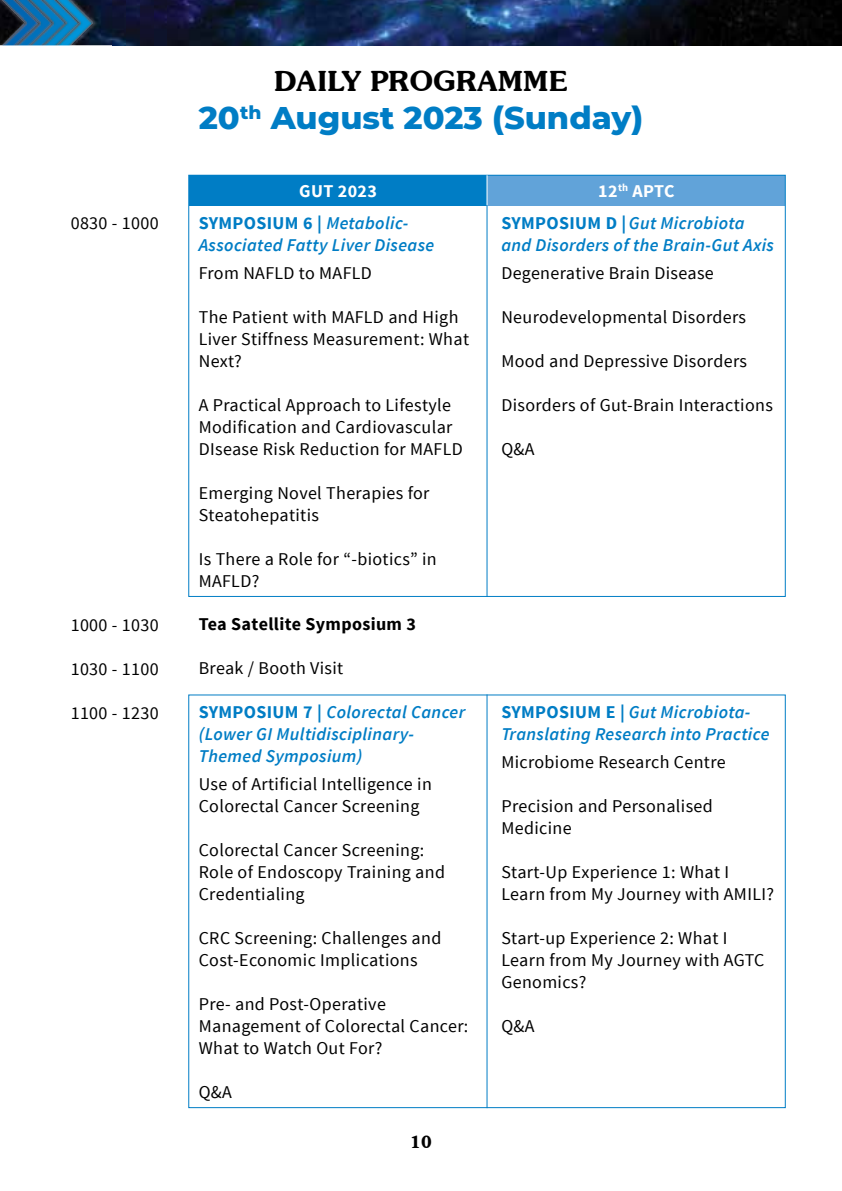
<style>
.page{position:relative;width:842px;height:1191px;background:#fff}
.page>*{position:absolute;margin:0;border:0;box-sizing:border-box;transform-origin:0 0}
.t1{font:800 32px "Montserrat";color:#007dc5}
.t2{font:600 28px "Souvenir IT Cby BT";color:#000}
.t3{font:18px/22px "Source Sans Pro";letter-spacing:.02em;color:#000}
.t4{font:italic 600 18px/22px "Source Sans Pro";letter-spacing:.02em;color:#007dc5}
.t5{font:700 18px "Source Sans Pro";letter-spacing:.02em;color:#000}
.t6{font:700 18px "Source Sans Pro";letter-spacing:.02em;color:#fff}
.t7{font:600 17px "Souvenir IT Cby BT";color:#000}
.s1{font-weight:700;font-style:normal}
</style>
<div class="page">
<img style="left:93px;top:0;width:749px;height:45px">
<img style="left:0;top:0;width:8px;height:45px">
<img style="left:8px;top:0;width:13px;height:45px">
<img style="left:21px;top:0;width:14px;height:45px">
<img style="left:35px;top:0;width:14px;height:45px">
<img style="left:49px;top:0;width:44px;height:45px">
<div style="left:189px;top:175px;width:298px;height:30px;background:#007dc5"></div>
<div style="left:487px;top:175px;width:298px;height:30px;background:#61a3d9"></div>
<hr style="left:486px;top:205px;width:1px;height:392px;background:#007dc5">
<hr style="left:486px;top:694px;width:1px;height:414px;background:#007dc5">
<hr style="left:486px;top:175px;width:1px;height:30px;background:#fff">
<p class="t3" style="left:71px;top:212px;width:90px">0830 - 1000</p>
<p class="t3" style="left:71px;top:614px;width:90px">1000 - 1030</p>
<p class="t3" style="left:71px;top:658px;width:90px">1030 - 1100</p>
<p class="t3" style="left:71px;top:702px;width:90px">1100 - 1230</p>
<h2 class="t2" style="left:274px;top:63px;width:295px">DAILY PROGRAMME</h2>
<h1 class="t1" style="left:199px;top:95px;width:446px">20<sup>th</sup> August 2023 (Sunday)</h1>
<p class="t6" style="left:299px;top:179px;width:79px">GUT 2023</p>
<p class="t6" style="left:598px;top:179px;width:78px">12<sup>th</sup> APTC</p>
<p class="t4" style="left:199px;top:212px;width:237px"><span class="s1">SYMPOSIUM 6 |</span> Metabolic-<br>Associated Fatty Liver Disease</p>
<p class="t3" style="left:199px;top:262px;width:175px">From NAFLD to MAFLD</p>
<p class="t3" style="left:199px;top:306px;width:272px">The Patient with MAFLD and High<br>Liver Stiffness Measurement: What<br>Next?</p>
<p class="t3" style="left:199px;top:394px;width:265px">A Practical Approach to Lifestyle<br>Modification and Cardiovascular<br>DIsease Risk Reduction for MAFLD</p>
<p class="t3" style="left:199px;top:482px;width:232px">Emerging Novel Therapies for<br>Steatohepatitis</p>
<p class="t3" style="left:199px;top:548px;width:239px">Is There a Role for “-biotics” in<br>MAFLD?</p>
<p class="t5" style="left:199px;top:613px;width:219px">Tea Satellite Symposium 3</p>
<p class="t3" style="left:199px;top:658px;width:146px">Break / Booth Visit</p>
<p class="t4" style="left:199px;top:701px;width:268px"><span class="s1">SYMPOSIUM 7 |</span> Colorectal Cancer (Lower GI Multidisciplinary-<br>Themed Symposium)</p>
<p class="t3" style="left:199px;top:773px;width:235px">Use of Artificial Intelligence in<br>Colorectal Cancer Screening</p>
<p class="t3" style="left:199px;top:839px;width:248px">Colorectal Cancer Screening:<br>Role of Endoscopy Training and<br>Credentialing</p>
<p class="t3" style="left:199px;top:927px;width:244px">CRC Screening: Challenges and<br>Cost-Economic Implications</p>
<p class="t3" style="left:199px;top:993px;width:271px">Pre- and Post-Operative<br>Management of Colorectal Cancer:<br>What to Watch Out For?</p>
<p class="t3" style="left:199px;top:1081px;width:35px">Q&amp;A</p>
<p class="t7" style="left:410px;top:1131px;width:23px">10</p>
<p class="t4" style="left:501px;top:212px;width:274px"><span class="s1">SYMPOSIUM D |</span>Gut Microbiota and Disorders of the Brain-Gut Axis</p>
<p class="t3" style="left:501px;top:262px;width:214px">Degenerative Brain Disease</p>
<p class="t3" style="left:501px;top:306px;width:246px">Neurodevelopmental Disorders</p>
<p class="t3" style="left:501px;top:350px;width:247px">Mood and Depressive Disorders</p>
<p class="t3" style="left:501px;top:394px;width:273px">Disorders of Gut-Brain Interactions</p>
<p class="t3" style="left:501px;top:438px;width:35px">Q&amp;A</p>
<p class="t4" style="left:501px;top:701px;width:270px"><span class="s1">SYMPOSIUM E |</span> Gut Microbiota-<br>Translating Research into Practice</p>
<p class="t3" style="left:501px;top:751px;width:226px">Microbiome Research Centre</p>
<p class="t3" style="left:501px;top:795px;width:213px">Precision and Personalised<br>Medicine</p>
<p class="t3" style="left:501px;top:861px;width:274px">Start-Up Experience 1: What I<br>Learn from My Journey with AMILI?</p>
<p class="t3" style="left:501px;top:927px;width:265px">Start-up Experience 2: What I<br>Learn from My Journey with AGTC<br>Genomics?</p>
<p class="t3" style="left:501px;top:1015px;width:35px">Q&amp;A</p>
</div>
